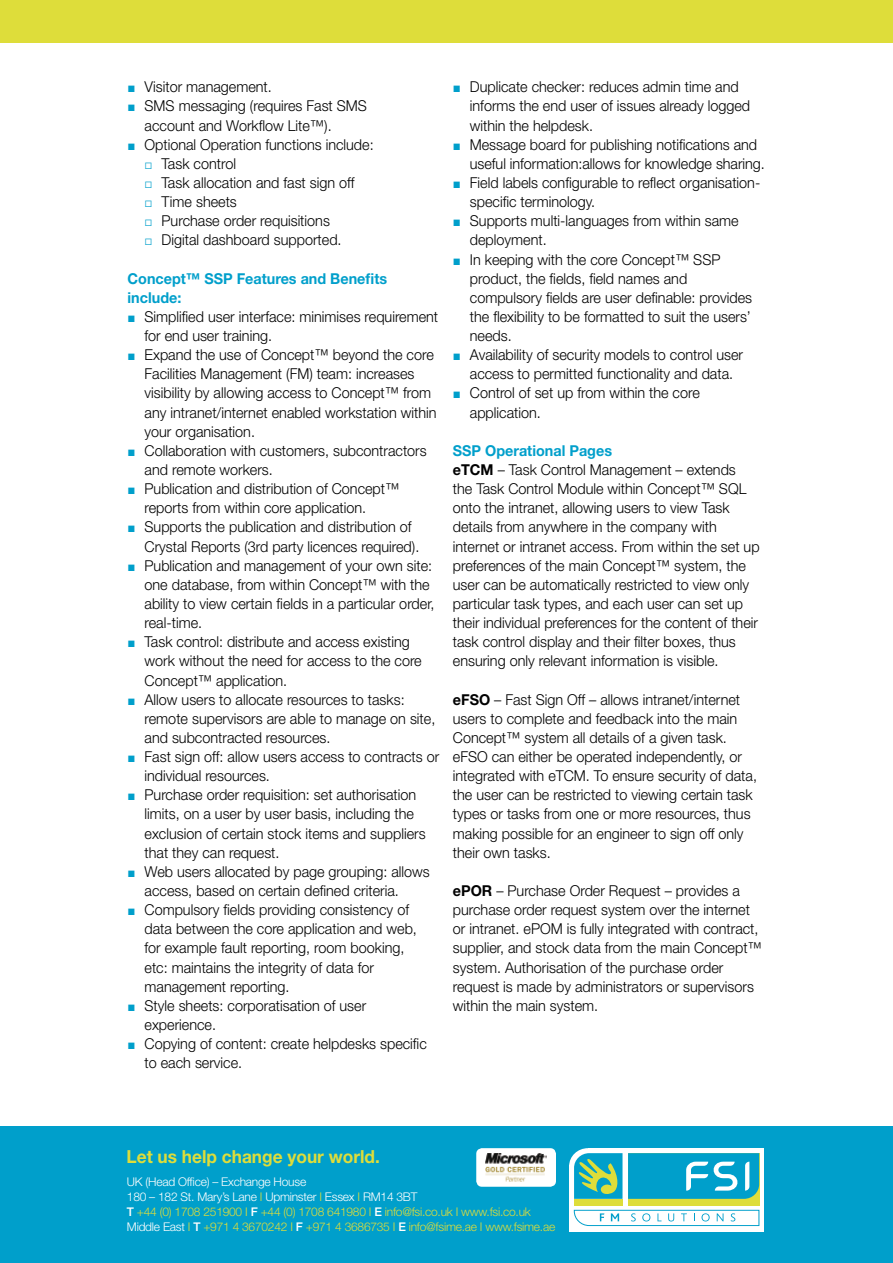
<style>
.page{position:relative;width:893px;height:1263px;background:#fff}
.page>*{position:absolute;margin:0;border:0;box-sizing:border-box;transform-origin:0 0}
.t1{font:700 18px "Helvetica Neue";color:#dedd3a;scale:.96 1}
.t2{font:300 15px/19.2px "Helvetica Neue";color:#000;scale:.96 1}
.t3{font:700 15px "Helvetica Neue";color:#009fcb;scale:.96 1}
.t4{font:300 12px/15px "Helvetica Neue";letter-spacing:-.02em;color:#dedd3a}
.s1{font-family:"European Pi Three";font-weight:400;color:#009fcb}
.s2{font-weight:700;color:#009fcb}
.s3{font-weight:700}
.s4{color:#fff}
.s5{font-weight:500;color:#fff}
</style>
<div class="page">
<div style="left:0;top:0;width:893px;height:43px;background:#dedd3a"></div>
<div style="left:0;top:1127px;width:893px;height:136px;background:#009fcb"></div>
<div style="left:476px;top:1148px;width:80px;height:39px;background:#fff;border-radius:6px"></div>
<img style="left:485px;top:1153px;width:61px;height:29px">
<div style="left:569px;top:1165px;width:41px;height:67px;background:#fff"></div>
<div style="left:569px;top:1148px;width:38px;height:36px;background:#fff;border-radius:50%"></div>
<div style="left:588px;top:1148px;width:176px;height:84px;background:#fff"></div>
<div style="left:574px;top:1199px;width:48px;height:7px;background:#dedd3a"></div>
<div style="left:628px;top:1153px;width:131px;height:53px;background:#dedd3a"></div>
<svg style="left:628px;top:1153px;width:131px;height:46px"></svg>
<svg style="left:574px;top:1153px;width:48px;height:46px"></svg>
<svg style="left:574px;top:1210px;width:185px;height:16px"></svg>
<p class="t2" style="left:128px;top:77px;width:152px"><span class="s1">J</span> Visitor management.</p>
<p class="t2" style="left:128px;top:96px;width:251px"><span class="s1">J</span> SMS messaging (requires Fast SMS</p>
<p class="t2" style="left:145px;top:115px;width:196px">account and Workflow Lite™).</p>
<p class="t2" style="left:128px;top:134px;width:258px"><span class="s1">J</span> Optional Operation functions include:</p>
<p class="t2" style="left:145px;top:154px;width:97px"><span class="s1">j</span> Task control</p>
<p class="t2" style="left:145px;top:173px;width:220px"><span class="s1">j</span> Task allocation and fast sign off</p>
<p class="t2" style="left:145px;top:192px;width:98px"><span class="s1">j</span> Time sheets</p>
<p class="t2" style="left:145px;top:211px;width:195px"><span class="s1">j</span> Purchase order requisitions</p>
<p class="t2" style="left:145px;top:230px;width:207px"><span class="s1">j</span> Digital dashboard supported.</p>
<p class="t3" style="left:128px;top:269px;width:272px">Concept™ SSP Features and Benefits</p>
<p class="t3" style="left:128px;top:288px;width:58px">include:</p>
<p class="t2" style="left:128px;top:307px;width:325px"><span class="s1">J</span> Simplified user interface: minimises requirement</p>
<p class="t2" style="left:145px;top:326px;width:134px">for end user training.</p>
<p class="t2" style="left:128px;top:345px;width:321px"><span class="s1">J</span> Expand the use of Concept™ beyond the core</p>
<p class="t2" style="left:145px;top:364px;width:283px">Facilities Management (FM) team: increases</p>
<p class="t2" style="left:145px;top:383px;width:300px">visibility by allowing access to Concept™ from</p>
<p class="t2" style="left:145px;top:402px;width:306px">any intranet/internet enabled workstation within</p>
<p class="t2" style="left:145px;top:421px;width:117px">your organisation.</p>
<p class="t2" style="left:128px;top:441px;width:313px"><span class="s1">J</span> Collaboration with customers, subcontractors</p>
<p class="t2" style="left:145px;top:460px;width:135px">and remote workers.</p>
<p class="t2" style="left:128px;top:479px;width:285px"><span class="s1">J</span> Publication and distribution of Concept™</p>
<p class="t2" style="left:145px;top:498px;width:232px">reports from within core application.</p>
<p class="t2" style="left:128px;top:517px;width:297px"><span class="s1">J</span> Supports the publication and distribution of</p>
<p class="t2" style="left:145px;top:536px;width:288px">Crystal Reports (3rd party licences required).</p>
<p class="t2" style="left:128px;top:555px;width:319px"><span class="s1">J</span> Publication and management of your own site:</p>
<p class="t2" style="left:145px;top:575px;width:298px">one database, from within Concept™ with the</p>
<p class="t2" style="left:145px;top:594px;width:304px">ability to view certain fields in a particular order,</p>
<p class="t2" style="left:145px;top:613px;width:62px">real-time.</p>
<p class="t2" style="left:128px;top:632px;width:296px"><span class="s1">J</span> Task control: distribute and access existing</p>
<p class="t2" style="left:145px;top:651px;width:290px">work without the need for access to the core</p>
<p class="t2" style="left:145px;top:670px;width:150px">Concept™ application.</p>
<p class="t2" style="left:128px;top:689px;width:290px"><span class="s1">J</span> Allow users to allocate resources to tasks:</p>
<p class="t2" style="left:145px;top:708px;width:304px">remote supervisors are able to manage on site,</p>
<p class="t2" style="left:145px;top:728px;width:195px">and subcontracted resources.</p>
<p class="t2" style="left:128px;top:747px;width:326px"><span class="s1">J</span> Fast sign off: allow users access to contracts or</p>
<p class="t2" style="left:145px;top:766px;width:132px">individual resources.</p>
<p class="t2" style="left:128px;top:785px;width:302px"><span class="s1">J</span> Purchase order requisition: set authorisation</p>
<p class="t2" style="left:145px;top:804px;width:282px">limits, on a user by user basis, including the</p>
<p class="t2" style="left:145px;top:823px;width:294px">exclusion of certain stock items and suppliers</p>
<p class="t2" style="left:145px;top:842px;width:142px">that they can request.</p>
<p class="t2" style="left:128px;top:862px;width:316px"><span class="s1">J</span> Web users allocated by page grouping: allows</p>
<p class="t2" style="left:145px;top:881px;width:266px">access, based on certain defined criteria.</p>
<p class="t2" style="left:128px;top:900px;width:295px"><span class="s1">J</span> Compulsory fields providing consistency of</p>
<p class="t2" style="left:145px;top:919px;width:285px">data between the core application and web,</p>
<p class="t2" style="left:145px;top:938px;width:272px">for example fault reporting, room booking,</p>
<p class="t2" style="left:145px;top:957px;width:240px">etc: maintains the integrity of data for</p>
<p class="t2" style="left:145px;top:976px;width:152px">management reporting.</p>
<p class="t2" style="left:128px;top:995px;width:250px"><span class="s1">J</span> Style sheets: corporatisation of user</p>
<p class="t2" style="left:145px;top:1015px;width:76px">experience.</p>
<p class="t2" style="left:128px;top:1034px;width:313px"><span class="s1">J</span> Copying of content: create helpdesks specific</p>
<p class="t2" style="left:145px;top:1053px;width:103px">to each service.</p>
<p class="t2" style="left:453px;top:77px;width:299px"><span class="s1">J</span> Duplicate checker: reduces admin time and</p>
<p class="t2" style="left:470px;top:96px;width:294px">informs the end user of issues already logged</p>
<p class="t2" style="left:470px;top:115px;width:130px">within the helpdesk.</p>
<p class="t2" style="left:453px;top:134px;width:318px"><span class="s1">J</span> Message board for publishing notifications and</p>
<p class="t2" style="left:470px;top:154px;width:309px">useful information:allows for knowledge sharing.</p>
<p class="t2" style="left:453px;top:173px;width:322px"><span class="s1">J</span> Field labels configurable to reflect organisation-</p>
<p class="t2" style="left:470px;top:192px;width:132px">specific terminology.</p>
<p class="t2" style="left:453px;top:211px;width:299px"><span class="s1">J</span> Supports multi-languages from within same</p>
<p class="t2" style="left:470px;top:230px;width:82px">deployment.</p>
<p class="t2" style="left:453px;top:249px;width:280px"><span class="s1">J</span> In keeping with the core Concept™ SSP</p>
<p class="t2" style="left:470px;top:268px;width:228px">product, the fields, field names and</p>
<p class="t2" style="left:470px;top:288px;width:295px">compulsory fields are user definable: provides</p>
<p class="t2" style="left:470px;top:307px;width:294px">the flexibility to be formatted to suit the users’</p>
<p class="t2" style="left:470px;top:326px;width:45px">needs.</p>
<p class="t2" style="left:453px;top:345px;width:304px"><span class="s1">J</span> Availability of security models to control user</p>
<p class="t2" style="left:470px;top:364px;width:276px">access to permitted functionality and data.</p>
<p class="t2" style="left:453px;top:383px;width:259px"><span class="s1">J</span> Control of set up from within the core</p>
<p class="t2" style="left:470px;top:402px;width:75px">application.</p>
<p class="t2" style="left:453px;top:441px;width:321px"><span class="s2">SSP Operational Pages<br></span><span class="s3">eTCM</span> – Task Control Management – extends<br>the Task Control Module within Concept™ SQL onto the intranet, allowing users to view Task details from anywhere in the company with internet or intranet access. From within the set up preferences of the main Concept™ system, the user can be automatically restricted to view only particular task types, and each user can set up their individual preferences for the content of their task control display and their filter boxes, thus ensuring only relevant information is visible.</p>
<p class="t2" style="left:453px;top:689px;width:318px"><span class="s3">eFSO</span> – Fast Sign Off – allows intranet/internet users to complete and feedback into the main Concept™ system all details of a given task. eFSO can either be operated independently, or integrated with eTCM. To ensure security of data, the user can be restricted to viewing certain task types or tasks from one or more resources, thus making possible for an engineer to sign off only their own tasks.</p>
<p class="t2" style="left:453px;top:881px;width:323px"><span class="s3">ePOR</span> – Purchase Order Request – provides a purchase order request system over the internet or intranet. ePOM is fully integrated with contract, supplier, and stock data from the main Concept™ system. Authorisation of the purchase order request is made by administrators or supervisors within the main system.</p>
<p class="t1" style="left:126px;top:1145px;width:266px">Let us help change your world.</p>
<p class="t4" style="left:127px;top:1174px;width:430px"><span class="s4">UK (Head Office) – Exchange House<br>180 – 182 St. Mary’s Lane</span> I <span class="s4">Upminster</span> I <span class="s4">Essex</span> I <span class="s4">RM14 3BT<br></span><span class="s5">T</span> +44 (0) 1708 251900 I <span class="s5">F</span> +44 (0) 1708 641980 I <span class="s5">E</span> info@fsi.co.uk I www.fsi.co.uk <span class="s4">Middle East</span> I <span class="s5">T</span> +971 4 3670242 I <span class="s5">F</span> +971 4 3686735 I <span class="s5">E</span> info@fsime.ae I www.fsime.ae</p>
</div>
